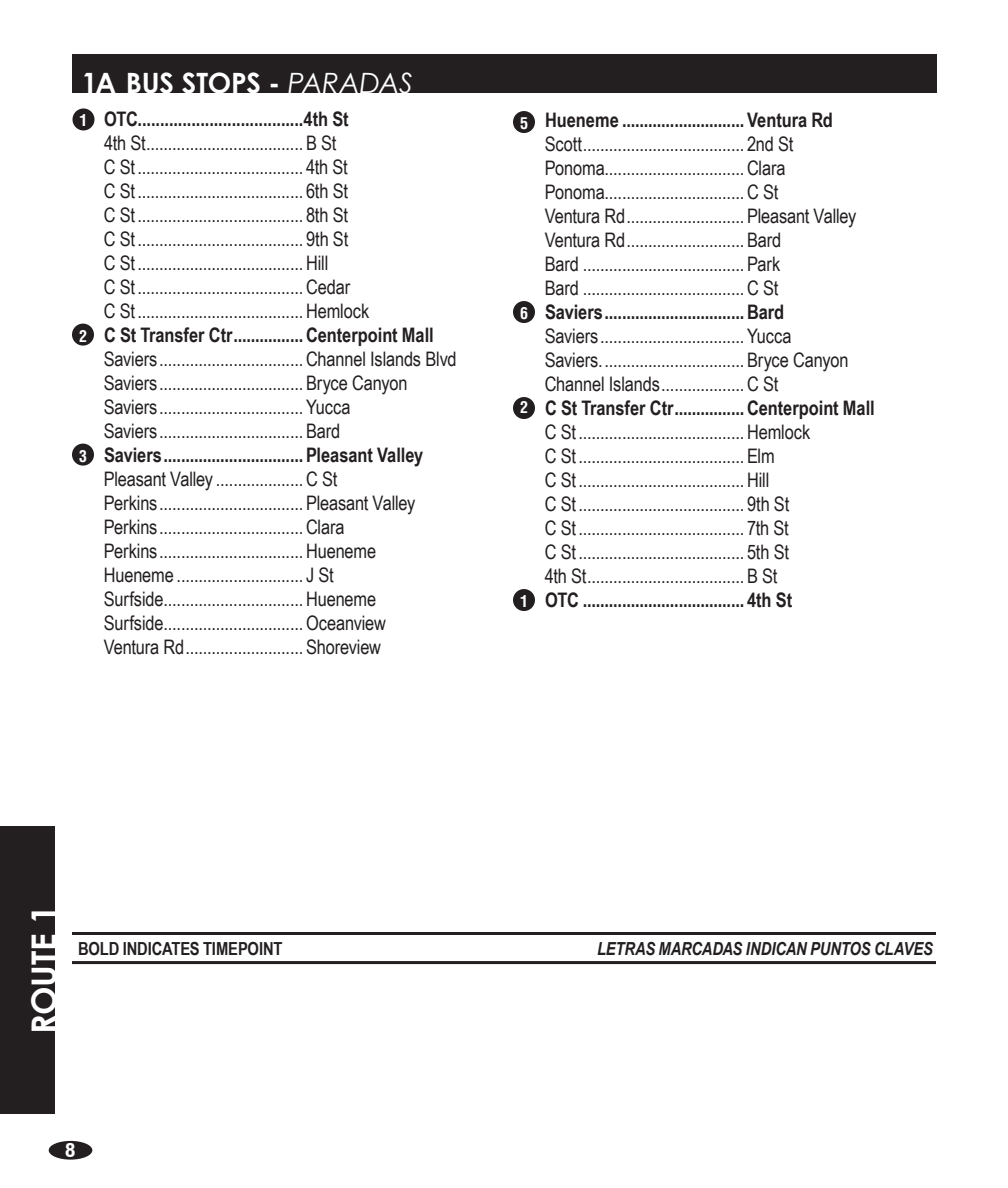
<style>
.page{position:relative;width:1008px;height:1188px;background:#fff}
.page>*{position:absolute;margin:0;border:0;box-sizing:border-box;transform-origin:0 0}
.Vertical_TABS_left{font:700 34px "Century Gothic";letter-spacing:-.005em;color:#fff}
.Route_Header{font:700 28px "Century Gothic";letter-spacing:-.005em;color:#fff}
.Stop_List_Body{font:20px/24px "Arial Narrow";letter-spacing:-.005em;color:#231f20}
.Stop_List_Timepoints{font:700 20px/24px "Arial Narrow";letter-spacing:-.005em;color:#231f20}
.t1{font:20px "Helvetica Neue Bold Cond";color:#fff}
.Stop_List_Timepoints-2{font:italic 700 18px "Arial Narrow";letter-spacing:-.01em;color:#231f20}
.Stop_List_Timepoints-3{font:700 18px "Arial Narrow";letter-spacing:-.005em;color:#231f20}
.t2{font:700 condensed 16px "Helvetica";color:#fff}
.s1{font-weight:400;font-style:italic}
.s2{font-weight:400}
</style>
<div class="page">
<div style="left:49px;top:1141px;width:43px;height:19px;background:#231f20;border-radius:50%"></div>
<div style="left:0;top:826px;width:55px;height:288px;background:#231f20"></div>
<div style="left:72px;top:324px;width:22px;height:22px;background:#231f20;border-radius:50%"></div>
<div style="left:72px;top:444px;width:22px;height:22px;background:#231f20;border-radius:50%"></div>
<div style="left:513px;top:111px;width:22px;height:22px;background:#231f20;border-radius:50%"></div>
<div style="left:513px;top:301px;width:22px;height:22px;background:#231f20;border-radius:50%"></div>
<div style="left:513px;top:397px;width:22px;height:22px;background:#231f20;border-radius:50%"></div>
<div style="left:513px;top:589px;width:22px;height:22px;background:#231f20;border-radius:50%"></div>
<div style="left:72px;top:108px;width:22px;height:22px;background:#231f20;border-radius:50%"></div>
<div style="left:72px;top:54px;width:864px;height:39px;background:#231f20"></div>
<hr style="left:72px;top:932px;width:864px;height:3px;background:#231f20">
<hr style="left:72px;top:961px;width:864px;height:3px;background:#231f20">
<p class="Route_Header" style="left:82px;top:62px;width:333px">1A BUS STOPS - <span class="s1">PARADAS</span></p>
<p class="t2" style="left:80px;top:110px;width:9px">1</p>
<p class="Stop_List_Timepoints" style="left:104px;top:106px;width:246px">OTC.....................................4th St<br><span class="s2">4th St....................................B St</span></p>
<p class="Stop_List_Body" style="left:104px;top:154px;width:246px">C St ...................................... 4th St</p>
<p class="Stop_List_Body" style="left:104px;top:178px;width:246px">C St ...................................... 6th St</p>
<p class="Stop_List_Body" style="left:104px;top:202px;width:246px">C St ...................................... 8th St</p>
<p class="Stop_List_Body" style="left:104px;top:226px;width:246px">C St ...................................... 9th St</p>
<p class="Stop_List_Body" style="left:104px;top:250px;width:226px">C St ......................................Hill</p>
<p class="Stop_List_Body" style="left:104px;top:274px;width:248px">C St ......................................Cedar</p>
<p class="Stop_List_Body" style="left:104px;top:298px;width:267px">C St ......................................Hemlock</p>
<p class="t2" style="left:79px;top:325px;width:9px">2</p>
<p class="Stop_List_Timepoints" style="left:104px;top:322px;width:331px">C St Transfer Ctr................Centerpoint Mall</p>
<p class="Stop_List_Body" style="left:104px;top:346px;width:355px">Saviers.................................Channel Islands Blvd</p>
<p class="Stop_List_Body" style="left:104px;top:370px;width:305px">Saviers.................................Bryce Canyon</p>
<p class="Stop_List_Body" style="left:104px;top:394px;width:248px">Saviers.................................Yucca</p>
<p class="Stop_List_Body" style="left:104px;top:418px;width:238px">Saviers.................................Bard</p>
<p class="t2" style="left:79px;top:445px;width:9px">3</p>
<p class="Stop_List_Timepoints" style="left:104px;top:442px;width:321px">Saviers................................Pleasant Valley</p>
<p class="Stop_List_Body" style="left:104px;top:466px;width:235px">Pleasant Valley ....................C St</p>
<p class="Stop_List_Body" style="left:104px;top:490px;width:313px">Perkins.................................Pleasant Valley</p>
<p class="Stop_List_Body" style="left:104px;top:514px;width:242px">Perkins.................................Clara</p>
<p class="Stop_List_Body" style="left:104px;top:538px;width:274px">Perkins.................................Hueneme</p>
<p class="Stop_List_Body" style="left:104px;top:562px;width:232px">Hueneme ............................. J St</p>
<p class="Stop_List_Body" style="left:104px;top:586px;width:274px">Surfside................................Hueneme</p>
<p class="Stop_List_Body" style="left:104px;top:610px;width:284px">Surfside................................Oceanview</p>
<p class="Stop_List_Body" style="left:104px;top:634px;width:279px">Ventura Rd...........................Shoreview</p>
<p class="t2" style="left:520px;top:113px;width:9px">5</p>
<p class="Stop_List_Timepoints" style="left:545px;top:107px;width:289px">Hueneme ............................Ventura Rd</p>
<p class="Stop_List_Body" style="left:545px;top:131px;width:250px">Scott..................................... 2nd St</p>
<p class="Stop_List_Body" style="left:545px;top:155px;width:242px">Ponoma................................Clara</p>
<p class="Stop_List_Body" style="left:545px;top:179px;width:235px">Ponoma................................C St</p>
<p class="Stop_List_Body" style="left:545px;top:203px;width:313px">Ventura Rd...........................Pleasant Valley</p>
<p class="Stop_List_Body" style="left:545px;top:227px;width:238px">Ventura Rd...........................Bard</p>
<p class="Stop_List_Body" style="left:545px;top:251px;width:237px">Bard .....................................Park</p>
<p class="Stop_List_Body" style="left:545px;top:275px;width:235px">Bard .....................................C St</p>
<p class="t2" style="left:520px;top:303px;width:9px">6</p>
<p class="Stop_List_Timepoints" style="left:545px;top:299px;width:241px">Saviers................................Bard</p>
<p class="Stop_List_Body" style="left:545px;top:323px;width:248px">Saviers.................................Yucca</p>
<p class="Stop_List_Body" style="left:545px;top:347px;width:305px">Saviers.................................Bryce Canyon<br>Channel Islands...................C St</p>
<p class="t2" style="left:520px;top:397px;width:9px">2</p>
<p class="Stop_List_Timepoints" style="left:545px;top:395px;width:331px">C St Transfer Ctr................Centerpoint Mall</p>
<p class="Stop_List_Body" style="left:545px;top:419px;width:267px">C St ......................................Hemlock</p>
<p class="Stop_List_Body" style="left:545px;top:443px;width:232px">C St ......................................Elm</p>
<p class="Stop_List_Body" style="left:545px;top:467px;width:226px">C St ......................................Hill</p>
<p class="Stop_List_Body" style="left:545px;top:491px;width:246px">C St ...................................... 9th St</p>
<p class="Stop_List_Body" style="left:545px;top:515px;width:246px">C St ...................................... 7th St</p>
<p class="Stop_List_Body" style="left:545px;top:539px;width:246px">C St ...................................... 5th St<br>4th St....................................B St</p>
<p class="t2" style="left:520px;top:591px;width:9px">1</p>
<p class="Stop_List_Timepoints" style="left:545px;top:587px;width:249px">OTC ..................................... 4th St</p>
<p class="Vertical_TABS_left" style="left:18px;top:1034px;width:131px;rotate:-90deg">ROUTE 1</p>
<p class="Stop_List_Timepoints-3" style="left:78px;top:935px;width:206px">BOLD INDICATES TIMEPOINT</p>
<p class="Stop_List_Timepoints-2" style="left:597px;top:935px;width:337px">LETRAS MARCADAS INDICAN PUNTOS CLAVES</p>
<p class="t1" style="left:66px;top:1138px;width:11px">8</p>
</div>
